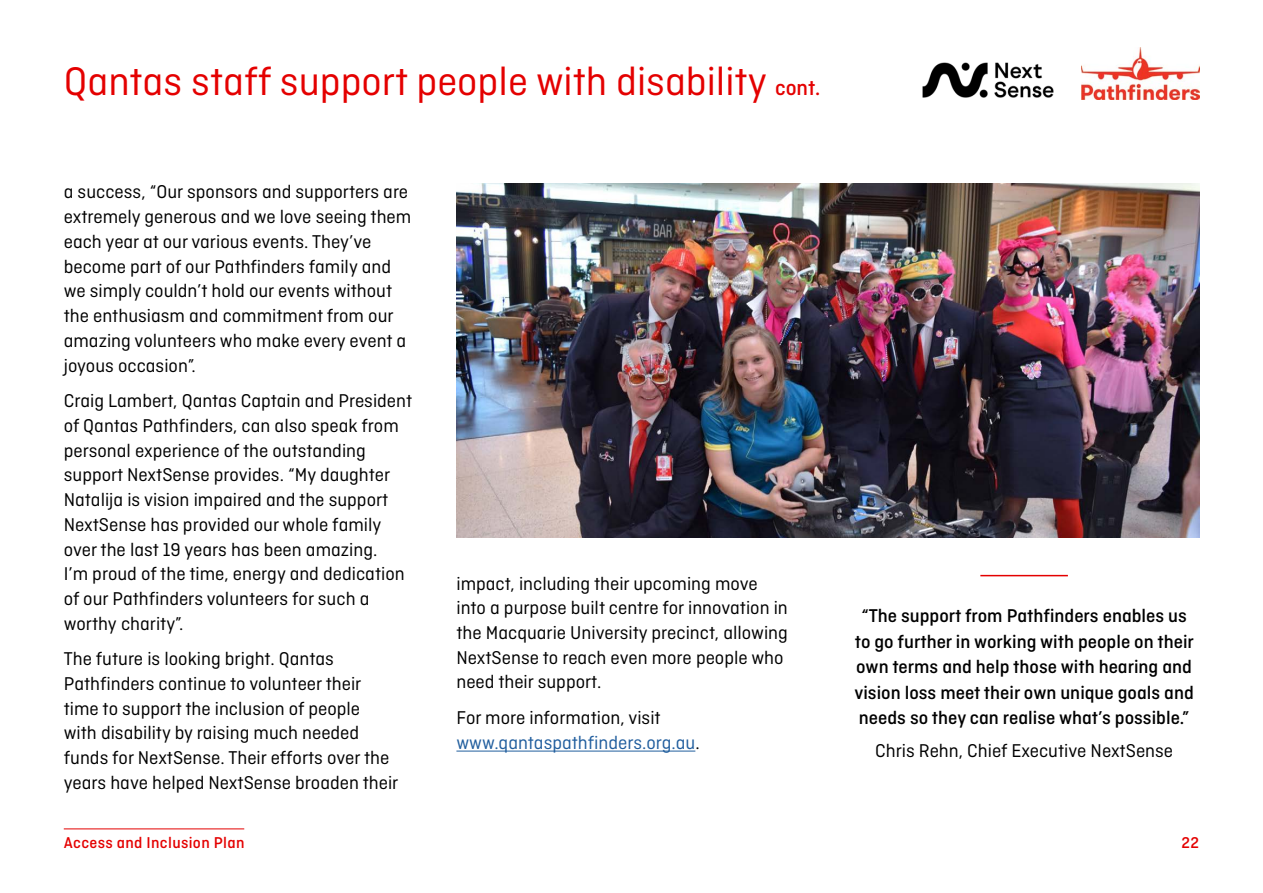
<style>
.page{position:relative;width:1263px;height:893px;background:#fff}
.page>*{position:absolute;margin:0;border:0;box-sizing:border-box;transform-origin:0 0}
.t1{font:42px "Ciutadella";color:#e40000}
.t2{font:19.5px/24.8px "Ciutadella";color:#000}
.t3{font:500 19.5px/25.5px "Ciutadella";color:#000;text-align:center}
.t4{font:19.5px/24.8px "Ciutadella";color:#215e9e}
.t5{font:500 16.5px "Ciutadella";letter-spacing:.02em;color:#e40000}
.s1{font-weight:500;font-size:22.5px}
.s2{color:#000}
</style>
<div class="page">
<hr style="left:64px;top:828px;width:180px;height:1px;background:#e40000">
<hr style="left:980px;top:575px;width:88px;height:1px;background:#e40000">
<hr style="left:456px;top:751px;width:239px;height:1px;background:#215e9e">
<img style="left:922px;top:62px;width:132px;height:36px">
<img style="left:1081px;top:47px;width:118px;height:52px">
<img style="left:456px;top:184px;width:743px;height:354px">
<h2 class="t1" style="left:64px;top:59px;width:758px">Qantas staff support people with disability <span class="s1">cont.</span></h2>
<p class="t2" style="left:64px;top:180px;width:349px">a success, “Our sponsors and supporters are extremely generous and we love seeing them each year at our various events. They’ve become part of our Pathfinders family and we simply couldn’t hold our events without the enthusiasm and commitment from our amazing volunteers who make every event a joyous occasion”.</p>
<p class="t2" style="left:64px;top:388px;width:350px">Craig Lambert, Qantas Captain and President of Qantas Pathfinders, can also speak from personal experience of the outstanding support NextSense provides. “My daughter Natalija is vision impaired and the support NextSense has provided our whole family over the last 19 years has been amazing.<br>I’m proud of the time, energy and dedication of our Pathfinders volunteers for such a worthy charity”.</p>
<p class="t2" style="left:64px;top:646px;width:336px">The future is looking bright. Qantas Pathfinders continue to volunteer their time to support the inclusion of people<br>with disability by raising much needed funds for NextSense. Their efforts over the years have helped NextSense broaden their</p>
<p class="t2" style="left:456px;top:571px;width:333px">impact, including their upcoming move into a purpose built centre for innovation in the Macquarie University precinct, allowing NextSense to reach even more people who need their support.</p>
<p class="t4" style="left:456px;top:705px;width:245px"><span class="s2">For more information, visit </span>www.qantaspathfinders.org.au<span class="s2">.</span></p>
<p class="t3" style="left:854px;top:603px;width:341px">“The support from Pathfinders enables us to go further in working with people on their own terms and help those with hearing and vision loss meet their own unique goals and needs so they can realise what’s possible.”</p>
<p class="t2" style="left:875px;top:738px;width:300px">Chris Rehn, Chief Executive NextSense</p>
<p class="t5" style="left:64px;top:834px;width:182px">Access and Inclusion Plan</p>
<p class="t5" style="left:1182px;top:834px;width:19px">22</p>
</div>
